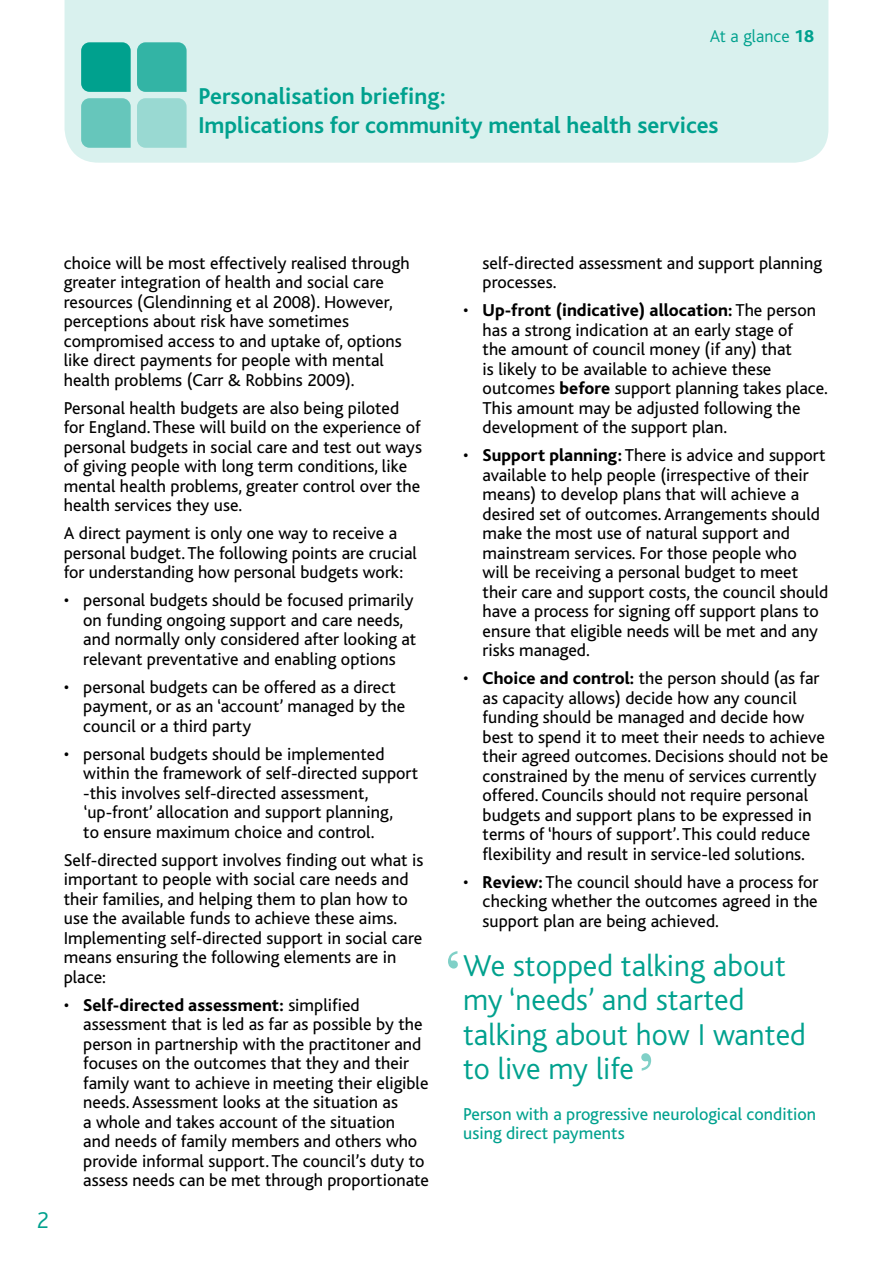
<style>
.page{position:relative;width:893px;height:1263px;background:#fff}
.page>*{position:absolute;margin:0;border:0;box-sizing:border-box;transform-origin:0 0}
.t1{font:600 54px "Baskerville";color:#80d0c7}
.t2{font:300 31.5px/34.5px "Bliss";color:#00a18e}
.t3{font:700 24px/28.8px "Bliss";color:#00a18e}
.t4{font:300 24px "Bliss";color:#00a18e}
.t5{font:18px/19.5px "Bliss";color:#000}
.t6{font:18px/19.5px "Bliss";color:#00a18e}
.t7{font:300 18px "Bliss";color:#00a18e}
.s1{font-weight:800}
.s2{font-family:"Baskerville";font-weight:600;font-size:54px;color:#80d0c7}
</style>
<div class="page">
<div style="left:65px;top:0;width:763px;height:163px;background:#d9f1ee"></div>
<svg style="left:81px;top:42px;width:50px;height:50px;background:#07a391"></svg>
<svg style="left:137px;top:42px;width:50px;height:50px;background:#39b6a7"></svg>
<svg style="left:81px;top:98px;width:50px;height:50px;background:#6ac7bc"></svg>
<svg style="left:137px;top:98px;width:50px;height:50px;background:#9bd9d3"></svg>
<p class="t7" style="left:710px;top:26px;width:106px">At a glance <span class="s1">18</span></p>
<h3 class="t3" style="left:198px;top:82px;width:522px">Personalisation briefing:<br>Implications for community mental health services</h3>
<h3 class="t4" style="left:37px;top:1207px;width:14px">2</h3>
<p class="t5" style="left:64px;top:254px;width:347px">choice will be most effectively realised through greater integration of health and social care resources (Glendinning et al 2008). However, perceptions about risk have sometimes compromised access to and uptake of, options like direct payments for people with mental health problems (Carr &amp; Robbins 2009).</p>
<p class="t5" style="left:64px;top:399px;width:360px">Personal health budgets are also being piloted for England. These will build on the experience of personal budgets in social care and test out ways of giving people with long term conditions, like mental health problems, greater control over the health services they use.</p>
<p class="t5" style="left:64px;top:524px;width:355px">A direct payment is only one way to receive a personal budget. The following points are crucial for understanding how personal budgets work:</p>
<p class="t5" style="left:83px;top:591px;width:335px;text-indent:-19px">• personal budgets should be focused primarily on funding ongoing support and care needs, and normally only considered after looking at relevant preventative and enabling options</p>
<p class="t5" style="left:83px;top:677px;width:323px;text-indent:-19px">• personal budgets can be offered as a direct payment, or as an ‘account’ managed by the council or a third party</p>
<p class="t5" style="left:83px;top:744px;width:336px;text-indent:-19px">• personal budgets should be implemented within the framework of self-directed support -this involves self-directed assessment, ‘up-front’ allocation and support planning,<br>to ensure maximum choice and control.</p>
<p class="t5" style="left:64px;top:850px;width:361px">Self-directed support involves finding out what is important to people with social care needs and their families, and helping them to plan how to use the available funds to achieve these aims.<br>Implementing self-directed support in social care means ensuring the following elements are in place:</p>
<p class="t5" style="left:83px;top:995px;width:347px;text-indent:-19px">• <span class="s1">Self-directed assessment:</span> simplified assessment that is led as far as possible by the person in partnership with the practitoner and focuses on the outcomes that they and their family want to achieve in meeting their eligible needs. Assessment looks at the situation as<br>a whole and takes account of the situation<br>and needs of family members and others who provide informal support. The council’s duty to assess needs can be met through proportionate</p>
<p class="t5" style="left:483px;top:253px;width:341px">self-directed assessment and support planning processes.</p>
<p class="t5" style="left:483px;top:301px;width:347px;text-indent:-19px">• <span class="s1">Up-front (indicative) allocation:</span> The person has a strong indication at an early stage of<br>the amount of council money (if any) that<br>is likely to be available to achieve these outcomes <span class="s1">before</span> support planning takes place.<br>This amount may be adjusted following the development of the support plan.</p>
<p class="t5" style="left:483px;top:446px;width:347px;text-indent:-19px">• <span class="s1">Support planning:</span> There is advice and support available to help people (irrespective of their means) to develop plans that will achieve a desired set of outcomes. Arrangements should make the most use of natural support and mainstream services. For those people who<br>will be receiving a personal budget to meet their care and support costs, the council should have a process for signing off support plans to ensure that eligible needs will be met and any risks managed.</p>
<p class="t5" style="left:483px;top:669px;width:347px;text-indent:-19px">• <span class="s1">Choice and control:</span> the person should (as far as capacity allows) decide how any council funding should be managed and decide how best to spend it to meet their needs to achieve their agreed outcomes. Decisions should not be constrained by the menu of services currently offered. Councils should not require personal budgets and support plans to be expressed in terms of ‘hours of support’. This could reduce flexibility and result in service-led solutions.</p>
<p class="t5" style="left:483px;top:872px;width:337px;text-align:justify;text-indent:-19px">• <span class="s1">Review:</span> The council should have a process for checking whether the outcomes agreed in the support plan are being achieved.</p>
<h2 class="t2" style="left:463px;top:949px;width:344px;text-indent:-18px"><span class="s2">‘</span>We stopped talking about my ‘needs’ and started talking about how I wanted to live my life</h2>
<p class="t6" style="left:463px;top:1104px;width:354px">Person with a progressive neurological condition using direct payments</p>
<h1 class="t1" style="left:639px;top:1040px;width:17px">’</h1>
</div>
